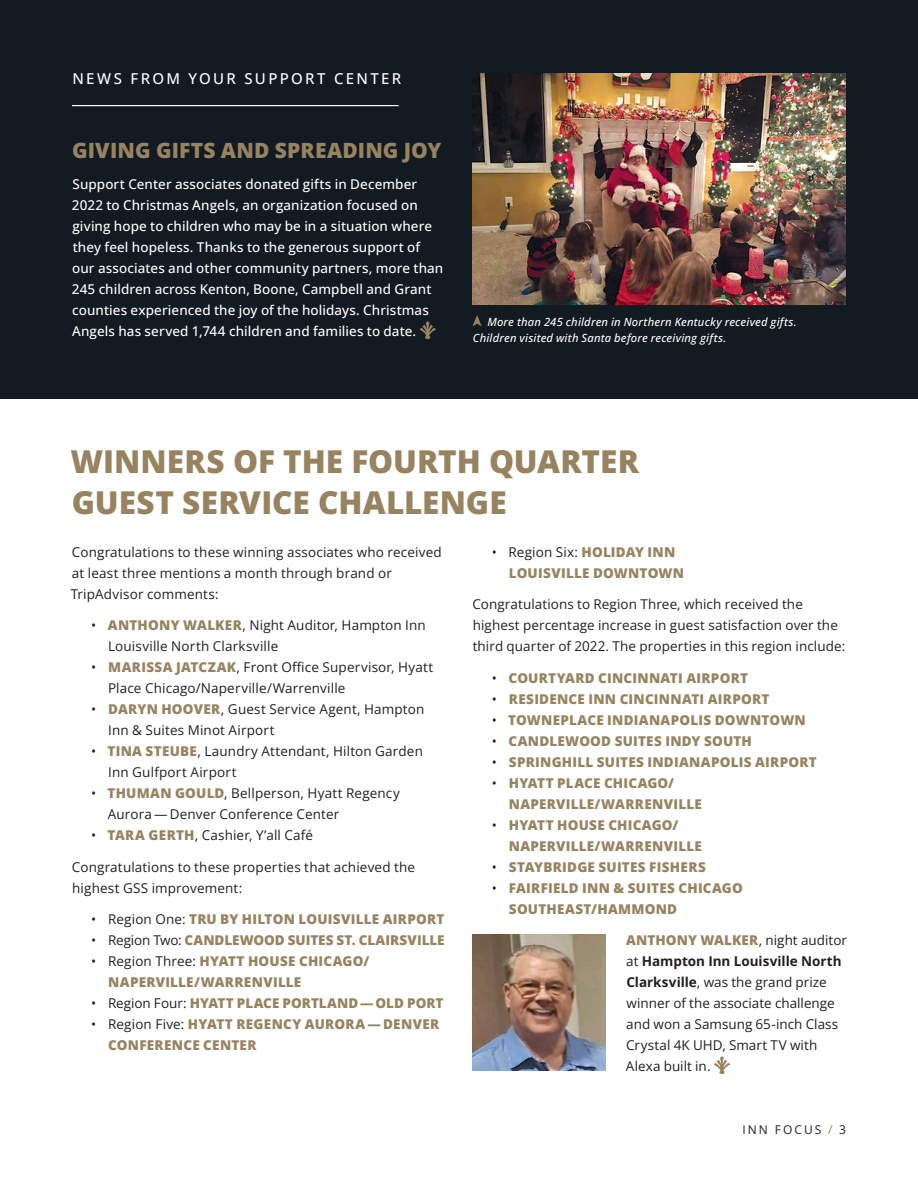
<style>
.page{position:relative;width:918px;height:1188px;background:#fff}
.page>*{position:absolute;margin:0;border:0;box-sizing:border-box;transform-origin:0 0}
.t1{font:800 31.5px/42px "Open Sans";color:#988360}
.t2{font:800 21px "Open Sans";letter-spacing:.005em;color:#988360}
.t3{font:500 15px "Open Sans";letter-spacing:.155em;color:#fff}
.t4{font:13.5px/21px "Open Sans";letter-spacing:.01em;color:#231f20}
.t5{font:800 13.5px/21px "Open Sans";letter-spacing:.02em;color:#988360}
.t6{font:500 13.5px/21px "Open Sans";letter-spacing:.005em;color:#fff}
.t7{font:800 13.5px "Open Sans";color:#988360}
.t8{font:12px "Open Sans";letter-spacing:.17em;color:#231f20}
.t9{font:italic 500 11.25px/15.8px "Open Sans";letter-spacing:.015em;color:#fff}
.s1{font-weight:800;color:#988360}
.s2{font-weight:400;color:#231f20}
.s3{font-weight:700}
.s4{color:#988360}
</style>
<div class="page">
<div style="left:0;top:0;width:918px;height:399px;background:#121b21"></div>
<hr style="left:72px;top:105px;width:327px;height:1px;background:#fff">
<svg style="left:420px;top:321px;width:16px;height:18px"></svg>
<img style="left:472px;top:73px;width:374px;height:231px">
<svg style="left:472px;top:315px;width:10px;height:11px"></svg>
<svg style="left:714px;top:1056px;width:16px;height:18px"></svg>
<img style="left:472px;top:934px;width:133px;height:137px">
<p class="t3" style="left:72px;top:68px;width:331px">NEWS FROM YOUR SUPPORT CENTER</p>
<h2 class="t2" style="left:72px;top:135px;width:371px">GIVING GIFTS AND SPREADING JOY</h2>
<p class="t6" style="left:72px;top:173px;width:373px">Support Center associates donated gifts in December 2022 to Christmas Angels, an organization focused on giving hope to children who may be in a situation where they feel hopeless. Thanks to the generous support of our associates and other community partners, more than 245 children across Kenton, Boone, Campbell and Grant counties experienced the joy of the holidays. Christmas Angels has served 1,744 children and families to date.</p>
<p class="t9" style="left:473px;top:314px;width:325px;text-indent:14px">More than 245 children in Northern Kentucky received gifts.<br>Children visited with Santa before receiving gifts.</p>
<h1 class="t1" style="left:70px;top:439px;width:570px">WINNERS OF THE FOURTH QUARTER<br>GUEST SERVICE CHALLENGE</h1>
<p class="t4" style="left:71px;top:541px;width:373px">Congratulations to these winning associates who received at least three mentions a month through brand or<br>TripAdvisor comments:</p>
<p class="t4" style="left:108px;top:614px;width:319px;text-indent:-17px">• <span class="s1">ANTHONY WALKER</span>, Night Auditor, Hampton Inn<br>Louisville North Clarksville</p>
<p class="t4" style="left:108px;top:656px;width:327px;text-indent:-17px">• <span class="s1">MARISSA JATCZAK</span>, Front Office Supervisor, Hyatt<br>Place Chicago/Naperville/Warrenville</p>
<p class="t4" style="left:108px;top:698px;width:318px;text-indent:-17px">• <span class="s1">DARYN HOOVER</span>, Guest Service Agent, Hampton<br>Inn &amp; Suites Minot Airport</p>
<p class="t4" style="left:108px;top:740px;width:316px;text-indent:-17px">• <span class="s1">TINA STEUBE</span>, Laundry Attendant, Hilton Garden<br>Inn Gulfport Airport</p>
<p class="t4" style="left:108px;top:782px;width:294px;text-indent:-16px">• <span class="s1">THUMAN GOULD</span>, Bellperson, Hyatt Regency<br>Aurora — Denver Conference Center</p>
<p class="t4" style="left:91px;top:824px;width:223px">• <span class="s1">TARA GERTH</span>, Cashier, Y’all Café</p>
<p class="t4" style="left:72px;top:856px;width:345px">Congratulations to these properties that achieved the highest GSS improvement:</p>
<p class="t5" style="left:91px;top:908px;width:355px"><span class="s2">• Region One:</span> TRU BY HILTON LOUISVILLE AIRPORT</p>
<p class="t7" style="left:91px;top:931px;width:355px"><span class="s2">• Region Two:</span> CANDLEWOOD SUITES ST. CLAIRSVILLE</p>
<p class="t5" style="left:108px;top:950px;width:262px;text-indent:-17px"><span class="s2">• Region Three:</span> HYATT HOUSE CHICAGO/<br>NAPERVILLE/WARRENVILLE</p>
<p class="t7" style="left:91px;top:994px;width:354px"><span class="s2">• Region Four:</span> HYATT PLACE PORTLAND — OLD PORT</p>
<p class="t5" style="left:108px;top:1013px;width:333px;text-indent:-17px"><span class="s2">• Region Five:</span> HYATT REGENCY AURORA — DENVER<br>CONFERENCE CENTER</p>
<p class="t5" style="left:509px;top:541px;width:177px;text-indent:-17px"><span class="s2">• Region Six:</span> HOLIDAY INN<br>LOUISVILLE DOWNTOWN</p>
<p class="t4" style="left:472px;top:593px;width:374px">Congratulations to Region Three, which received the highest percentage increase in guest satisfaction over the third quarter of 2022. The properties in this region include:</p>
<p class="t5" style="left:492px;top:667px;width:258px"><span class="s2">•</span> COURTYARD CINCINNATI AIRPORT</p>
<p class="t5" style="left:492px;top:688px;width:279px"><span class="s2">•</span> RESIDENCE INN CINCINNATI AIRPORT</p>
<p class="t5" style="left:492px;top:709px;width:316px"><span class="s2">•</span> TOWNEPLACE INDIANAPOLIS DOWNTOWN</p>
<p class="t5" style="left:492px;top:730px;width:262px"><span class="s2">•</span> CANDLEWOOD SUITES INDY SOUTH</p>
<p class="t5" style="left:492px;top:751px;width:327px"><span class="s2">•</span> SPRINGHILL SUITES INDIANAPOLIS AIRPORT</p>
<p class="t5" style="left:509px;top:772px;width:195px;text-indent:-17px"><span class="s2">•</span> HYATT PLACE CHICAGO/<br>NAPERVILLE/WARRENVILLE</p>
<p class="t5" style="left:509px;top:814px;width:195px;text-indent:-17px"><span class="s2">•</span> HYATT HOUSE CHICAGO/<br>NAPERVILLE/WARRENVILLE</p>
<p class="t5" style="left:492px;top:856px;width:216px"><span class="s2">•</span> STAYBRIDGE SUITES FISHERS</p>
<p class="t5" style="left:509px;top:877px;width:235px;text-indent:-17px"><span class="s2">•</span> FAIRFIELD INN &amp; SUITES CHICAGO<br>SOUTHEAST/HAMMOND</p>
<p class="t4" style="left:626px;top:929px;width:223px"><span class="s1">ANTHONY WALKER</span>, night auditor at <span class="s3">Hampton Inn Louisville North<br>Clarksville</span>, was the grand prize winner of the associate challenge and won a Samsung 65-inch Class<br>Crystal 4K UHD, Smart TV with<br>Alexa built in.</p>
<p class="t8" style="left:743px;top:1121px;width:105px">INN FOCUS <span class="s4">/</span> 3</p>
</div>
